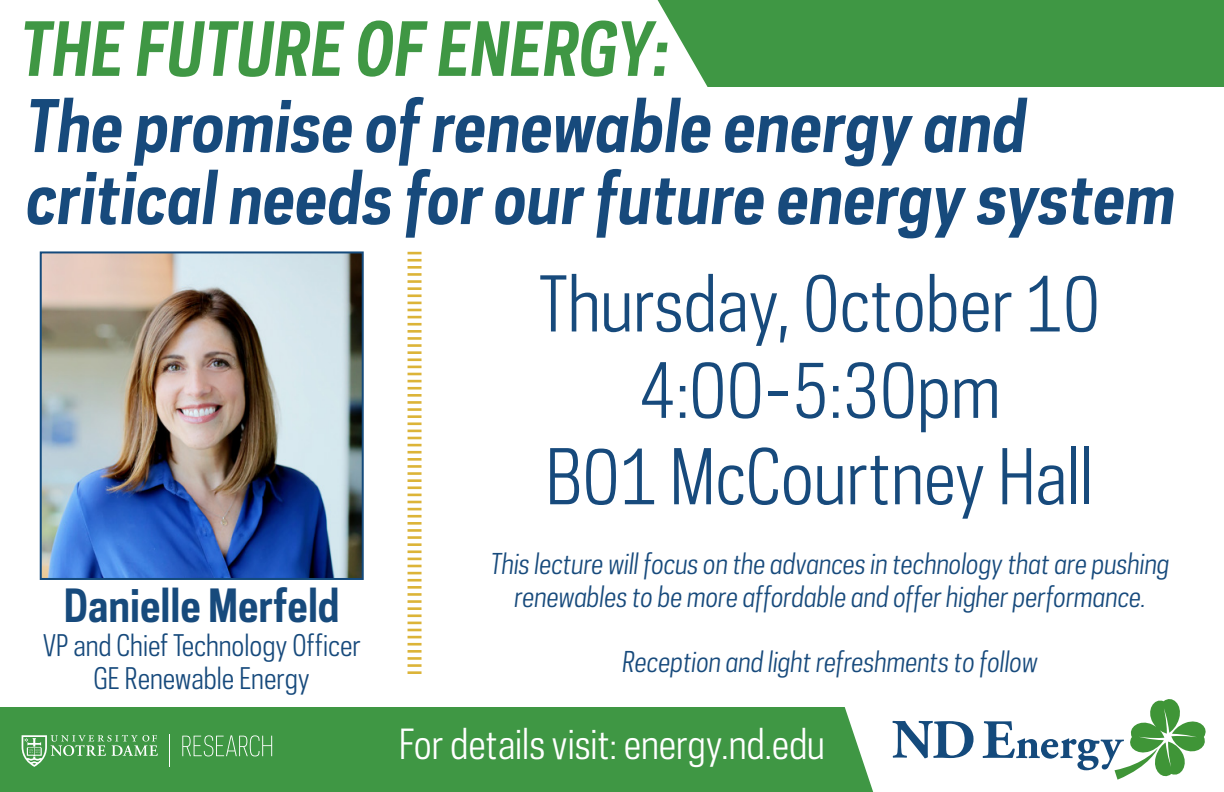
<style>
.page{position:relative;width:1224px;height:792px;background:#3f9744}
.page>*{position:absolute;margin:0;border:0;box-sizing:border-box;transform-origin:0 0}
.t1{font:72px "Galaxie Polaris Condensed";color:#174a7c}
.t2{font:italic 700 70px "Galaxie Polaris Condensed";color:#3f9744}
.t3{font:italic 700 68px/72px "Galaxie Polaris Condensed";color:#174a7c}
.t4{font:700 43px "Galaxie Polaris Condensed";color:#174a7c}
.t5{font:39px "Galaxie Polaris Condensed";color:#fff}
.t6{font:28px "Galaxie Polaris Condensed";color:#174a7c}
.t7{font:italic 27px/32.4px "Galaxie Polaris Condensed";color:#174a7c;text-align:center}
</style>
<div class="page">
<div style="left:0;top:88px;width:1224px;height:619px;background:#fff"></div>
<div style="left:0;top:0;width:708px;height:88px;background:#fff"></div>
<svg style="left:22px;top:735px;width:136px;height:32px"></svg>
<hr style="left:169px;top:734px;width:1px;height:32px;background:#fff">
<svg style="left:182px;top:735px;width:90px;height:21px"></svg>
<svg style="left:844px;top:699px;width:380px;height:93px"></svg>
<svg style="left:408px;top:252px;width:14px;height:2px"></svg>
<hr style="left:408px;top:259px;width:14px;height:3px;background:#dcb438">
<hr style="left:408px;top:266px;width:14px;height:3px;background:#dcb438">
<hr style="left:408px;top:273px;width:14px;height:3px;background:#dcb438">
<hr style="left:408px;top:280px;width:14px;height:3px;background:#dcb438">
<hr style="left:408px;top:287px;width:14px;height:3px;background:#dcb438">
<hr style="left:408px;top:294px;width:14px;height:3px;background:#dcb438">
<svg style="left:408px;top:302px;width:14px;height:16px"></svg>
<hr style="left:408px;top:323px;width:14px;height:3px;background:#dcb438">
<hr style="left:408px;top:330px;width:14px;height:3px;background:#dcb438">
<hr style="left:408px;top:337px;width:14px;height:3px;background:#dcb438">
<hr style="left:408px;top:344px;width:14px;height:3px;background:#dcb438">
<hr style="left:408px;top:351px;width:14px;height:3px;background:#dcb438">
<hr style="left:408px;top:358px;width:14px;height:3px;background:#dcb438">
<svg style="left:408px;top:366px;width:14px;height:16px"></svg>
<hr style="left:408px;top:387px;width:14px;height:3px;background:#dcb438">
<hr style="left:408px;top:394px;width:14px;height:3px;background:#dcb438">
<hr style="left:408px;top:401px;width:14px;height:3px;background:#dcb438">
<hr style="left:408px;top:408px;width:14px;height:3px;background:#dcb438">
<hr style="left:408px;top:415px;width:14px;height:3px;background:#dcb438">
<hr style="left:408px;top:422px;width:14px;height:3px;background:#dcb438">
<svg style="left:408px;top:430px;width:14px;height:16px"></svg>
<hr style="left:408px;top:451px;width:14px;height:3px;background:#dcb438">
<hr style="left:408px;top:458px;width:14px;height:3px;background:#dcb438">
<hr style="left:408px;top:465px;width:14px;height:3px;background:#dcb438">
<hr style="left:408px;top:472px;width:14px;height:3px;background:#dcb438">
<hr style="left:408px;top:479px;width:14px;height:3px;background:#dcb438">
<hr style="left:408px;top:486px;width:14px;height:3px;background:#dcb438">
<svg style="left:408px;top:494px;width:14px;height:16px"></svg>
<hr style="left:408px;top:515px;width:14px;height:3px;background:#dcb438">
<hr style="left:408px;top:522px;width:14px;height:3px;background:#dcb438">
<hr style="left:408px;top:529px;width:14px;height:3px;background:#dcb438">
<hr style="left:408px;top:536px;width:14px;height:3px;background:#dcb438">
<hr style="left:408px;top:543px;width:14px;height:3px;background:#dcb438">
<hr style="left:408px;top:550px;width:14px;height:3px;background:#dcb438">
<svg style="left:408px;top:558px;width:14px;height:16px"></svg>
<hr style="left:408px;top:579px;width:14px;height:3px;background:#dcb438">
<hr style="left:408px;top:586px;width:14px;height:3px;background:#dcb438">
<hr style="left:408px;top:593px;width:14px;height:3px;background:#dcb438">
<hr style="left:408px;top:600px;width:14px;height:3px;background:#dcb438">
<hr style="left:408px;top:607px;width:14px;height:3px;background:#dcb438">
<hr style="left:408px;top:614px;width:14px;height:3px;background:#dcb438">
<svg style="left:408px;top:622px;width:14px;height:16px"></svg>
<hr style="left:408px;top:643px;width:14px;height:3px;background:#dcb438">
<hr style="left:408px;top:650px;width:14px;height:3px;background:#dcb438">
<hr style="left:408px;top:657px;width:14px;height:3px;background:#dcb438">
<hr style="left:408px;top:664px;width:14px;height:3px;background:#dcb438">
<hr style="left:408px;top:671px;width:14px;height:3px;background:#dcb438">
<img style="left:43px;top:254px;width:318px;height:323px">
<div style="left:40px;top:251px;width:324px;height:329px;border:2px solid #144a7c"></div>
<p class="t2" style="left:20px;top:2px;width:651px">THE FUTURE OF ENERGY:</p>
<p class="t3" style="left:26px;top:89px;width:1151px">The promise of renewable energy and critical needs for our future energy system</p>
<p class="t1" style="left:539px;top:256px;width:563px">Thursday, October 10</p>
<p class="t1" style="left:639px;top:342px;width:363px">4:00-5:30pm</p>
<p class="t1" style="left:546px;top:429px;width:549px">B01 McCourtney Hall</p>
<p class="t4" style="left:64px;top:577px;width:278px">Danielle Merfeld</p>
<p class="t6" style="left:43px;top:626px;width:320px">VP and Chief Technology Officer</p>
<p class="t6" style="left:94px;top:660px;width:218px">GE Renewable Energy</p>
<p class="t7" style="left:491px;top:548px;width:680px">This lecture will focus on the advances in technology that are pushing renewables to be more affordable and offer higher performance.</p>
<p class="t7" style="left:623px;top:645px;width:417px">Reception and light refreshments to follow</p>
<p class="t5" style="left:399px;top:718px;width:427px">For details visit: energy.nd.edu</p>
</div>
